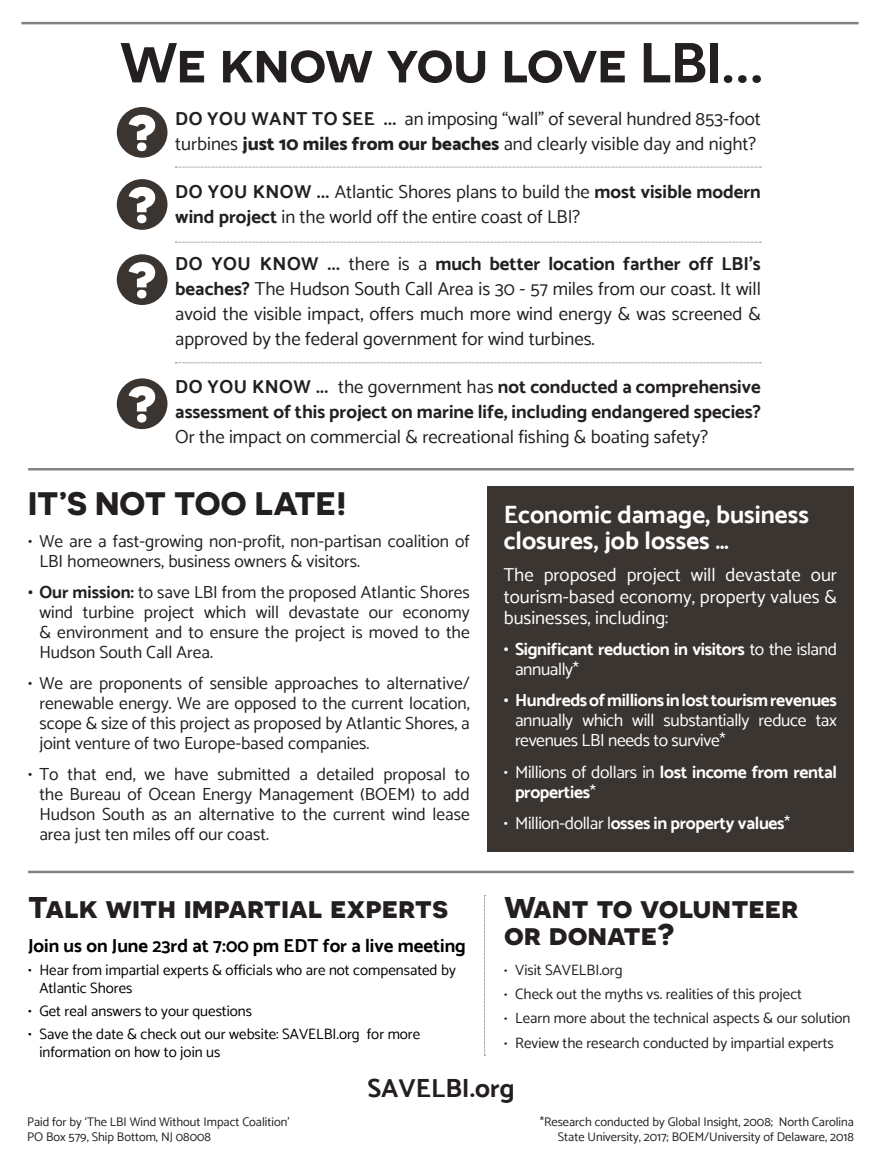
<style>
.page{position:relative;width:882px;height:1170px;background:#fff}
.page>*{position:absolute;margin:0;border:0;box-sizing:border-box;transform-origin:0 0}
.t1{font:600 56.25px "Novecentosanswide";letter-spacing:-.01em;color:#231f20}
.Paragraph_Style_1{font:800 50.25px "Novecentosanswide";color:#fff}
.t2{font:700 32.5px "Novecentosanswide";color:#231f20}
.t3{font:700 30px/26.2px "Novecentosanswide";color:#231f20}
.t4{font:700 26.25px "Catamaran";color:#231f20}
.t5{font:700 25px/26.2px "Catamaran";color:#fff}
.Paragraph_Style_1-2{font:18.75px/25px "Catamaran";color:#231f20}
.Paragraph_Style_1-3{font:700 18.75px/25px "Catamaran";color:#231f20;text-align:justify}
.t6{font:18.75px/21.2px "Catamaran";color:#fff;text-align:justify}
.t7{font:700 18.75px "Catamaran";color:#000}
.t8{font:17.5px/20px "Catamaran";color:#231f20;text-align:justify}
.t9{font:700 17.5px/20px "Catamaran";letter-spacing:-.02em;color:#fff}
.t10{font:17.5px/20px "Catamaran";letter-spacing:-.02em;color:#fff;text-align:justify}
.t11{font:15px/17.5px "Catamaran";color:#000}
.t12{font:15px "Catamaran";color:#231f20}
.t13{font:12.5px/15px "Catamaran";color:#231f20;text-align:right}
.s1{font-weight:700}
.s2{font-weight:800}
.s3{font-weight:400}
.s4{font-size:13.75px}
</style>
<div class="page">
<div style="left:487px;top:486px;width:367px;height:366px;background:#3b3532"></div>
<div style="left:117px;top:107px;width:50px;height:51px;background:#3b3532;border-radius:50%"></div>
<div style="left:117px;top:179px;width:50px;height:51px;background:#3b3532;border-radius:50%"></div>
<div style="left:117px;top:254px;width:50px;height:51px;background:#3b3532;border-radius:50%"></div>
<div style="left:117px;top:378px;width:50px;height:51px;background:#3b3532;border-radius:50%"></div>
<svg style="left:175px;top:167px;width:586px;height:1px"></svg>
<svg style="left:175px;top:242px;width:586px;height:1px"></svg>
<svg style="left:175px;top:363px;width:586px;height:1px"></svg>
<svg style="left:484px;top:895px;width:2px;height:161px"></svg>
<hr style="left:28px;top:468px;width:826px;height:3px;background:#808285">
<hr style="left:28px;top:871px;width:826px;height:2px;background:#808285">
<hr style="left:21px;top:22px;width:838px;height:2px;background:#808285">
<p class="t1" style="left:120px;top:28px;width:646px">We know you love LBI...</p>
<p class="Paragraph_Style_1" style="left:127px;top:101px;width:31px">?</p>
<p class="Paragraph_Style_1" style="left:127px;top:173px;width:31px">?</p>
<p class="Paragraph_Style_1" style="left:127px;top:248px;width:31px">?</p>
<p class="Paragraph_Style_1-2" style="left:175px;top:106px;width:587px"><span class="s1">DO YOU WANT TO SEE ...</span> an imposing “wall” of several hundred 853-foot turbines <span class="s2">just 10 miles from our beaches</span> and clearly visible day and night?</p>
<p class="Paragraph_Style_1-2" style="left:175px;top:179px;width:587px"><span class="s1">DO YOU KNOW ...</span> Atlantic Shores plans to build the <span class="s1">most visible modern wind project</span> in the world off the entire coast of LBI?</p>
<p class="Paragraph_Style_1-2" style="left:175px;top:251px;width:587px;text-align:justify"><span class="s1">DO YOU KNOW ...</span> there is a <span class="s1">much better location farther off LBI’s beaches?</span> The Hudson South Call Area is 30 - 57 miles from our coast. It will avoid the visible impact, offers much more wind energy &amp; was screened &amp; approved by the federal government for wind turbines.</p>
<p class="Paragraph_Style_1-3" style="left:175px;top:374px;width:587px">DO YOU KNOW ... <span class="s3">the government has</span> not conducted a comprehensive assessment of this project on marine life, including endangered species?<br><span class="s3">Or the impact on commercial &amp; recreational fishing &amp; boating safety?</span></p>
<p class="Paragraph_Style_1" style="left:127px;top:372px;width:31px">?</p>
<p class="t2" style="left:28px;top:484px;width:321px">IT’S NOT TOO LATE!</p>
<p class="t8" style="left:39px;top:531px;width:432px;text-indent:-11px">• We are a fast-growing non-profit, non-partisan coalition of<br>LBI homeowners, business owners &amp; visitors.</p>
<p class="t8" style="left:39px;top:582px;width:432px;text-indent:-11px"><span class="s1">• Our mission:</span> to save LBI from the proposed Atlantic Shores wind turbine project which will devastate our economy &amp; environment and to ensure the project is moved to the Hudson South Call Area.</p>
<p class="t8" style="left:39px;top:673px;width:432px;text-indent:-11px">• We are proponents of sensible approaches to alternative/ renewable energy. We are opposed to the current location, scope &amp; size of this project as proposed by Atlantic Shores, a joint venture of two Europe-based companies.</p>
<p class="t8" style="left:39px;top:764px;width:432px;text-indent:-11px">• To that end, we have submitted a detailed proposal to the Bureau of Ocean Energy Management (BOEM) to add Hudson South as an alternative to the current wind lease area just ten miles off our coast.</p>
<p class="t5" style="left:504px;top:501px;width:307px">Economic damage, business closures, job losses …</p>
<p class="t6" style="left:504px;top:564px;width:335px">The proposed project will devastate our tourism-based economy, property values &amp; businesses, including:</p>
<p class="t9" style="left:515px;top:639px;width:324px;text-indent:-11px">• Significant reduction in visitors <span class="s3">to the island annually*</span></p>
<p class="t10" style="left:515px;top:690px;width:324px;text-indent:-11px"><span class="s1">• Hundreds of millions in lost tourism revenues </span>annually which will substantially reduce tax revenues LBI needs to survive*</p>
<p class="t9" style="left:515px;top:762px;width:323px;text-indent:-11px"><span class="s3">• Millions of dollars in</span> lost income from rental properties<span class="s3">*</span></p>
<p class="t9" style="left:504px;top:813px;width:288px"><span class="s3">• Million-dollar l</span>osses in property values<span class="s3">*</span></p>
<p class="t3" style="left:28px;top:894px;width:422px">Talk with impartial experts</p>
<p class="t7" style="left:28px;top:935px;width:439px">Join us on June 23rd at 7:00 pm EDT for a live meeting</p>
<p class="t11" style="left:39px;top:961px;width:418px;text-indent:-11px">• Hear from impartial experts &amp; officials who are not compensated by<br>Atlantic Shores</p>
<p class="t11" style="left:28px;top:1002px;width:225px">• Get real answers to your questions</p>
<p class="t11" style="left:39px;top:1025px;width:382px;text-indent:-11px">• Save the date &amp; check out our website: SAVELBI.org for more information on how to join us</p>
<p class="t3" style="left:504px;top:894px;width:296px">Want to volunteer or donate?</p>
<p class="t12" style="left:504px;top:961px;width:120px"><span class="s4">•</span> Visit SAVELBI.org</p>
<p class="t12" style="left:504px;top:985px;width:300px"><span class="s4">•</span> Check out the myths vs. realities of this project</p>
<p class="t12" style="left:504px;top:1009px;width:348px"><span class="s4">•</span> Learn more about the technical aspects &amp; our solution</p>
<p class="t12" style="left:504px;top:1034px;width:331px"><span class="s4">•</span> Review the research conducted by impartial experts</p>
<p class="t4" style="left:367px;top:1072px;width:149px">SAVELBI.org</p>
<p class="t13" style="left:27px;top:1115px;width:264px">Paid for by ‘The LBI Wind Without Impact Coalition’</p>
<p class="t13" style="left:27px;top:1130px;width:186px">PO Box 579, Ship Bottom, NJ 08008</p>
<p class="t13" style="left:540px;top:1115px;width:316px">*Research conducted by Global Insight, 2008; North Carolina<br>State University, 2017; BOEM/University of Delaware, 2018</p>
</div>
